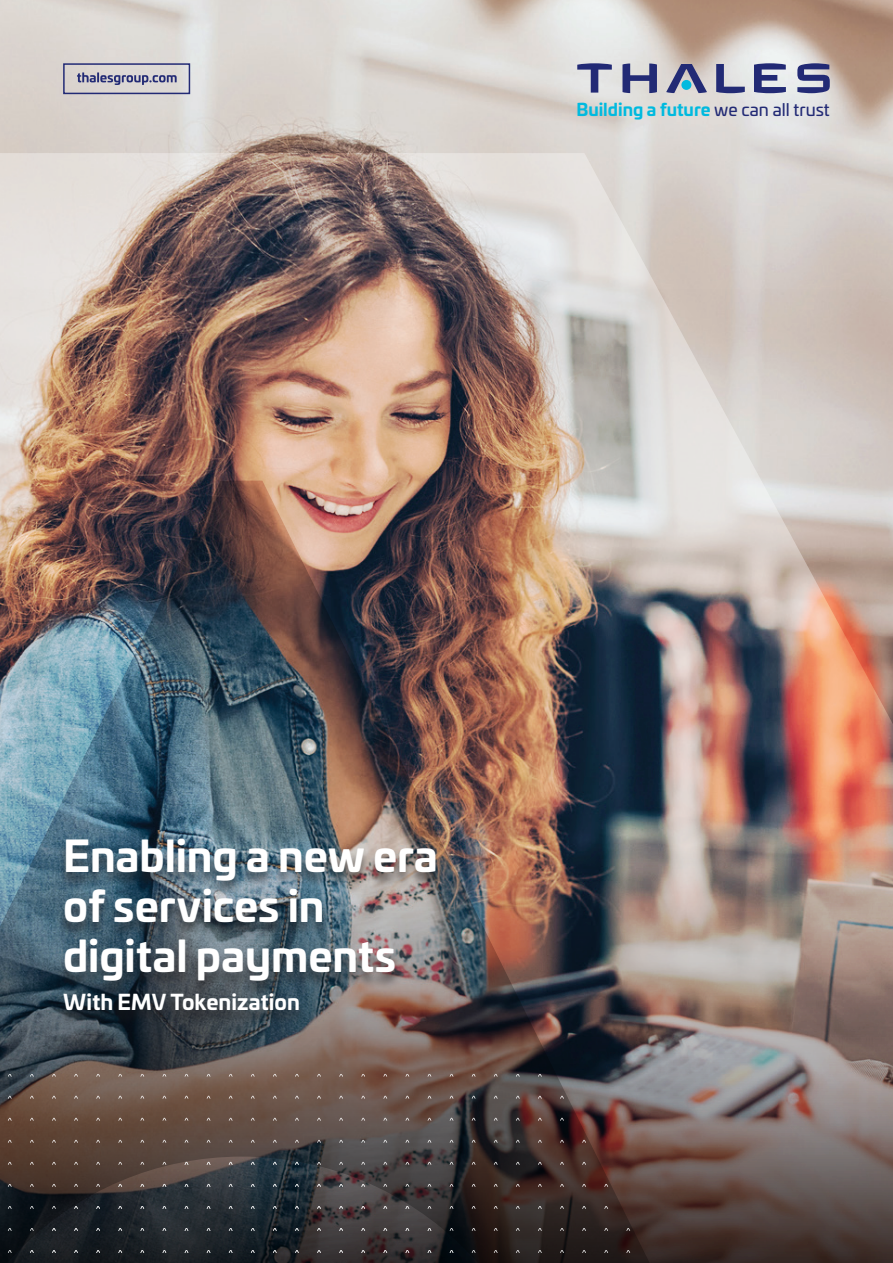
<style>
.page{position:relative;width:893px;height:1263px;background:#fff}
.page>*{position:absolute;margin:0;border:0;box-sizing:border-box;transform-origin:0 0}
.t1{font:700 42px/50.4px "Univia Pro";color:#fff}
.t2{font:700 21px "Univia Pro";letter-spacing:.005em;color:#fff}
.t3{font:700 17.1px "Univia Pro";color:#00badf}
.s1{font-weight:400;color:#222a75}
</style>
<div class="page">
<img style="left:0;top:0;width:893px;height:153px">
<img style="left:0;top:153px;width:893px;height:1110px">
<svg style="left:77px;top:72px;width:100px;height:13px"></svg>
<div style="left:63px;top:63px;width:127px;height:31px;border:2px solid #222a75"></div>
<div style="left:56px;top:839px;width:388px;height:188px;background:#231f20;opacity:.6"></div>
<svg style="left:797px;top:63px;width:33px;height:30px"></svg>
<svg style="left:754px;top:63px;width:32px;height:30px"></svg>
<svg style="left:716px;top:64px;width:29px;height:29px"></svg>
<svg style="left:666px;top:64px;width:41px;height:29px"></svg>
<div style="left:681px;top:80px;width:10px;height:10px;background:#00badf;border-radius:50%"></div>
<svg style="left:622px;top:64px;width:35px;height:29px"></svg>
<svg style="left:577px;top:63px;width:35px;height:30px"></svg>
<p class="t3" style="left:576px;top:96px;width:255px">Building a future <span class="s1">we can all trust</span></p>
<p class="t1" style="left:63px;top:827px;width:376px">Enabling a new era of services in digital payments</p>
<p class="t2" style="left:63px;top:986px;width:238px">With EMV Tokenization</p>
</div>
